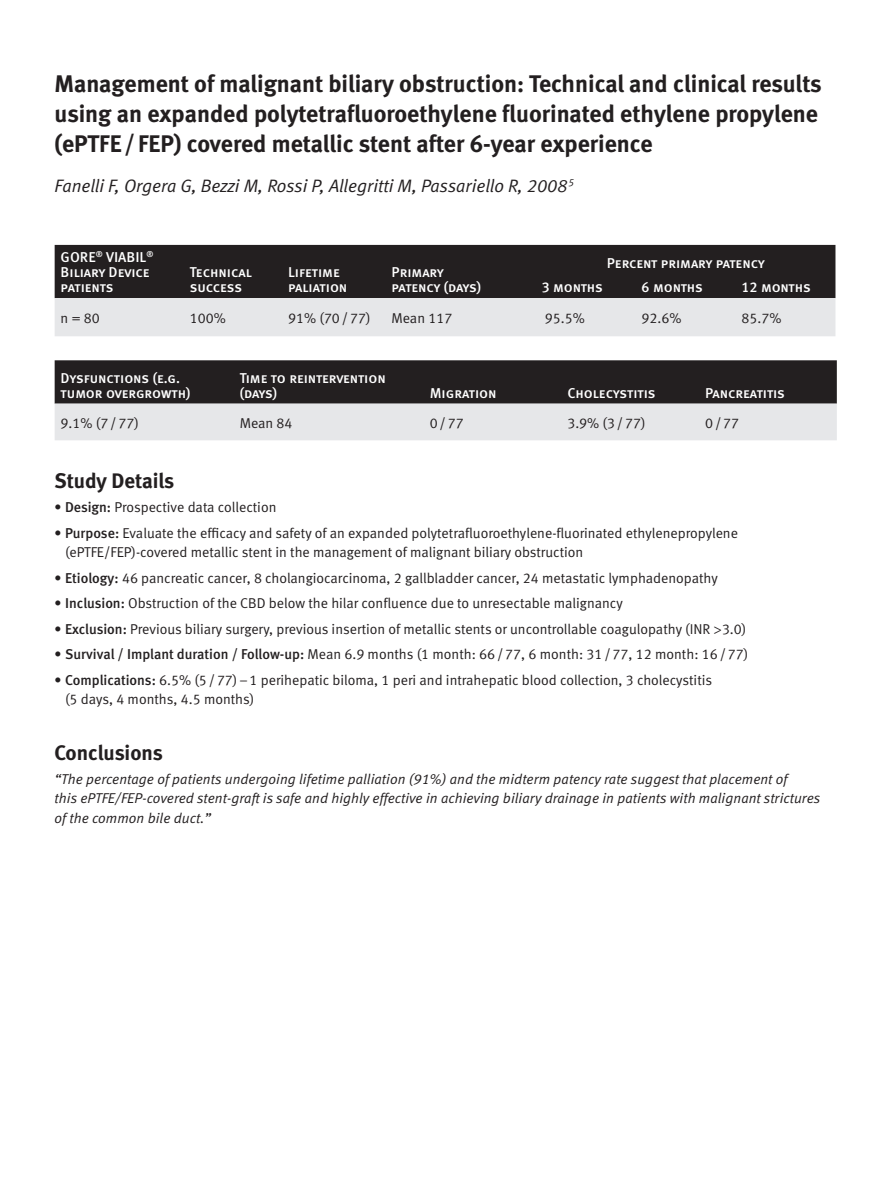
<style>
.page{position:relative;width:891px;height:1188px;background:#fff}
.page>*{position:absolute;margin:0;border:0;box-sizing:border-box;transform-origin:0 0}
.t1{font:24px/30px "Meta Bold LF";color:#231f20}
.t2{font:21px "Meta Bold LF";letter-spacing:-.005em;color:#231f20}
.t3{font:italic 18px "Meta Normal LF";color:#231f20}
.t4{font:14.25px/19.5px "Meta Normal LF";color:#231f20}
.t5{font:italic 14.25px/19.5px "Meta Normal LF";letter-spacing:.005em;color:#231f20}
.t6{font:14.25px/15px "Meta Medium LF Caps";letter-spacing:-.01em;color:#fff}
.s1{font-family:"Meta Medium LF"}
.s2{font-family:"Myriad Pro";font-stretch:semi-condensed}
</style>
<div class="page">
<svg style="left:55px;top:245px;width:780px;height:91px;background:#747273"></svg>
<svg style="left:55px;top:360px;width:782px;height:80px;background:#7d7b7c"></svg>
<p class="t1" style="left:55px;top:68px;width:769px">Management of malignant biliary obstruction: Technical and clinical results using an expanded polytetrafluoroethylene fluorinated ethylene propylene (ePTFE/ FEP) covered metallic stent after 6-year experience</p>
<p class="t3" style="left:55px;top:176px;width:521px">Fanelli F, Orgera G, Bezzi M, Rossi P, Allegritti M, Passariello R, 2008<sup>5</sup></p>
<p class="t6" style="left:61px;top:250px;width:94px">GORE<sup>®</sup> VIABIL<sup>®<br></sup>Biliary Device patients</p>
<p class="t6" style="left:190px;top:265px;width:63px">Technical success</p>
<p class="t6" style="left:288px;top:265px;width:61px">Lifetime paliation</p>
<p class="t6" style="left:392px;top:265px;width:91px">Primary patency (days)</p>
<p class="t6" style="left:607px;top:256px;width:159px">Percent primary patency</p>
<p class="t6" style="left:542px;top:280px;width:63px">3 months</p>
<p class="t6" style="left:642px;top:280px;width:63px">6 months</p>
<p class="t6" style="left:742px;top:280px;width:71px">12 months</p>
<p class="t4" style="left:61px;top:308px;width:41px">n = 80</p>
<p class="t4" style="left:190px;top:308px;width:38px">100%</p>
<p class="t4" style="left:288px;top:308px;width:84px">91% (70/77)</p>
<p class="t4" style="left:392px;top:308px;width:62px">Mean 117</p>
<p class="t4" style="left:545px;top:308px;width:41px">95.5%</p>
<p class="t4" style="left:642px;top:308px;width:41px">92.6%</p>
<p class="t4" style="left:742px;top:308px;width:41px">85.7%</p>
<p class="t6" style="left:61px;top:370px;width:131px">Dysfunctions (e.g. tumor overgrowth)</p>
<p class="t6" style="left:240px;top:370px;width:148px">Time to reintervention (days)</p>
<p class="t6" style="left:430px;top:385px;width:68px">Migration</p>
<p class="t6" style="left:567px;top:385px;width:90px">Cholecystitis</p>
<p class="t6" style="left:705px;top:385px;width:81px">Pancreatitis</p>
<p class="t4" style="left:61px;top:413px;width:80px">9.1% (7/77)</p>
<p class="t4" style="left:240px;top:413px;width:54px">Mean 84</p>
<p class="t4" style="left:430px;top:413px;width:36px">0/77</p>
<p class="t4" style="left:567px;top:413px;width:80px">3.9% (3/77)</p>
<p class="t4" style="left:705px;top:413px;width:36px">0/77</p>
<p class="t2" style="left:55px;top:469px;width:121px">Study Details</p>
<p class="t4" style="left:55px;top:497px;width:223px"><span class="s1">• Design:</span> Prospective data collection</p>
<p class="t4" style="left:65px;top:523px;width:674px;text-indent:-10px"><span class="s1">• Purpose:</span> Evaluate the efficacy and safety of an expanded polytetrafluoroethylene-fluorinated ethylenepropylene (ePTFE/FEP)-covered metallic stent in the management of malignant biliary obstruction</p>
<p class="t4" style="left:55px;top:568px;width:665px"><span class="s1">• Etiology:</span> 46 pancreatic cancer, 8 cholangiocarcinoma, 2 gallbladder cancer, 24 metastatic lymphadenopathy</p>
<p class="t4" style="left:55px;top:593px;width:570px"><span class="s1">• Inclusion:</span> Obstruction of the CBD below the hilar confluence due to unresectable malignancy</p>
<p class="t4" style="left:55px;top:619px;width:693px"><span class="s1">• Exclusion:</span> Previous biliary surgery, previous insertion of metallic stents or uncontrollable coagulopathy (INR <span class="s2">&gt;</span>3.0)</p>
<p class="t4" style="left:55px;top:644px;width:695px"><span class="s1">• Survival / Implant duration / Follow-up:</span> Mean 6.9 months (1 month: 66/77, 6 month: 31/77, 12 month: 16/77)</p>
<p class="t4" style="left:65px;top:670px;width:648px;text-indent:-10px"><span class="s1">• Complications:</span> 6.5% (5/77)–1 perihepatic biloma, 1 peri and intrahepatic blood collection, 3 cholecystitis (5 days, 4 months, 4.5 months)</p>
<p class="t2" style="left:55px;top:740px;width:110px">Conclusions</p>
<p class="t5" style="left:55px;top:769px;width:767px">“The percentage of patients undergoing lifetime palliation (91%) and the midterm patency rate suggest that placement of<br>this ePTFE/FEP-covered stent-graft is safe and highly effective in achieving biliary drainage in patients with malignant strictures of the common bile duct.”</p>
</div>
